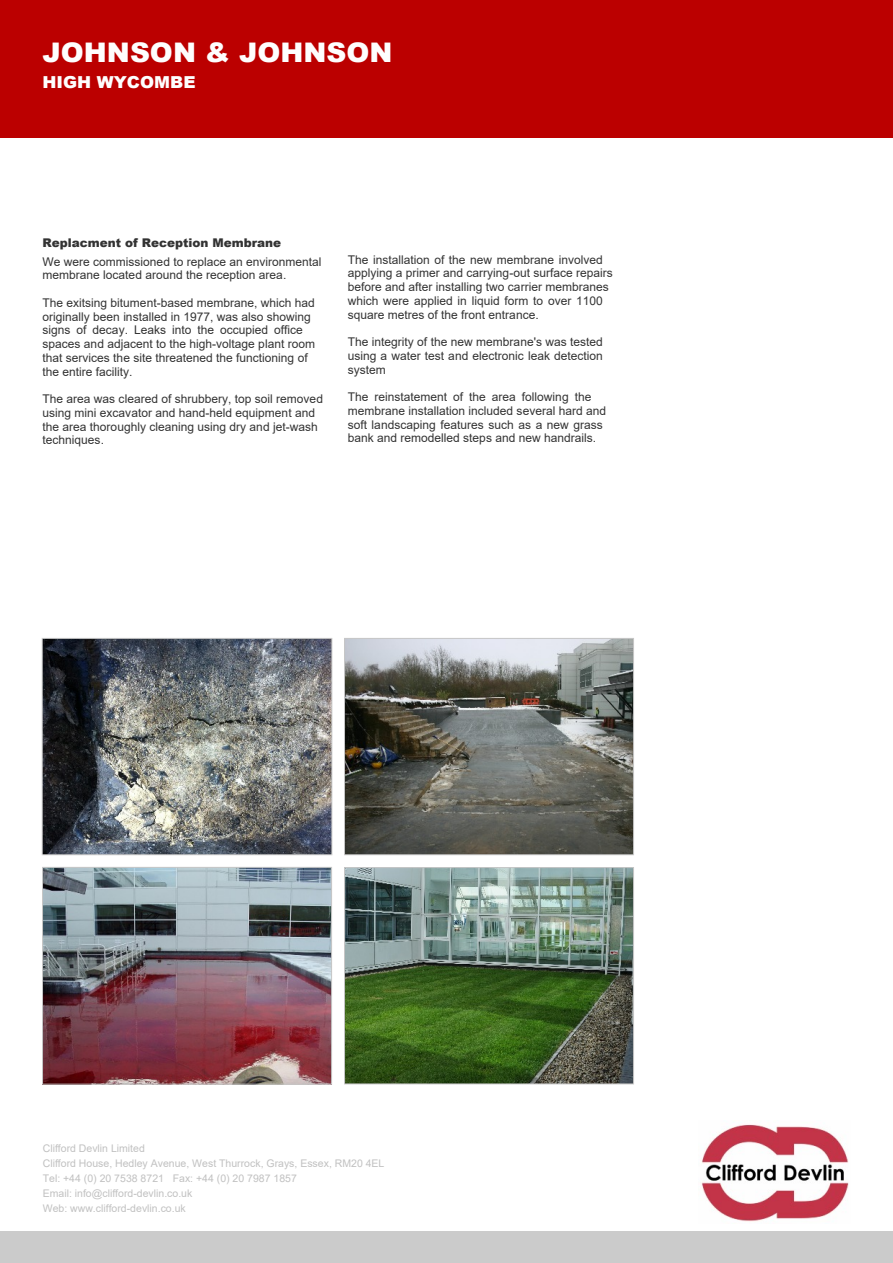
<style>
.page{position:relative;width:893px;height:1263px;background:#fff}
.page>*{position:absolute;margin:0;border:0;box-sizing:border-box;transform-origin:0 0}
.t1{font:900 27px "Arial";color:#fefefe}
.t2{font:900 16.5px "Arial";color:#fefefe}
.t3{font:12px/13.8px "Arial";color:#333}
.t4{font:900 12px "Arial";color:#333}
.t5{font:10.5px/15px "Arial";color:#c1c1c1}
</style>
<div class="page">
<div style="left:0;top:1231px;width:893px;height:32px;background:#cbcbcb"></div>
<img style="left:701px;top:1124px;width:148px;height:98px">
<div style="left:0;top:0;width:893px;height:138px;background:#b00"></div>
<img style="left:44px;top:869px;width:286px;height:213px">
<div style="left:42px;top:867px;width:290px;height:217px;border:1px solid #c7c7c7"></div>
<img style="left:346px;top:869px;width:286px;height:213px">
<div style="left:344px;top:867px;width:290px;height:217px;border:1px solid #c7c7c7"></div>
<img style="left:44px;top:640px;width:286px;height:213px">
<div style="left:42px;top:638px;width:290px;height:217px;border:1px solid #c7c7c7"></div>
<img style="left:346px;top:640px;width:286px;height:213px">
<div style="left:344px;top:638px;width:290px;height:217px;border:1px solid #c7c7c7"></div>
<h1 class="t1" style="left:43px;top:42px;width:351px">JOHNSON &amp; JOHNSON</h1>
<h2 class="t2" style="left:43px;top:76px;width:154px">HIGH WYCOMBE</h2>
<p class="t4" style="left:43px;top:238px;width:240px">Replacment of Reception Membrane</p>
<p class="t3" style="left:43px;top:256px;width:281px">We were commissioned to replace an environmental membrane located around the reception area.</p>
<p class="t3" style="left:43px;top:297px;width:274px">The exitsing bitument-based membrane, which had originally been installed in 1977, was also showing signs of decay. Leaks into the occupied office spaces and adjacent to the high-voltage plant room that services the site threatened the functioning of the entire facility.</p>
<p class="t3" style="left:43px;top:393px;width:282px">The area was cleared of shrubbery, top soil removed using mini excavator and hand-held equipment and the area thoroughly cleaning using dry and jet-wash techniques.</p>
<p class="t3" style="left:348px;top:254px;width:267px">The installation of the new membrane involved applying a primer and carrying-out surface repairs before and after installing two carrier membranes which were applied in liquid form to over 1100 square metres of the front entrance.</p>
<p class="t3" style="left:348px;top:336px;width:257px;text-align:justify">The integrity of the new membrane's was tested using a water test and electronic leak detection system</p>
<p class="t3" style="left:348px;top:391px;width:260px">The reinstatement of the area following the membrane installation included several hard and soft landscaping features such as a new grass bank and remodelled steps and new handrails.</p>
<p class="t5" style="left:43px;top:1142px;width:343px">Clifford Devlin Limited<br>Clifford House, Hedley Avenue, West Thurrock, Grays, Essex, RM20 4EL Tel: +44 (0) 20 7538 8721 Fax: +44 (0) 20 7987 1857<br>Email: info@clifford-devlin.co.uk<br>Web: www.clifford-devlin.co.uk</p>
</div>
